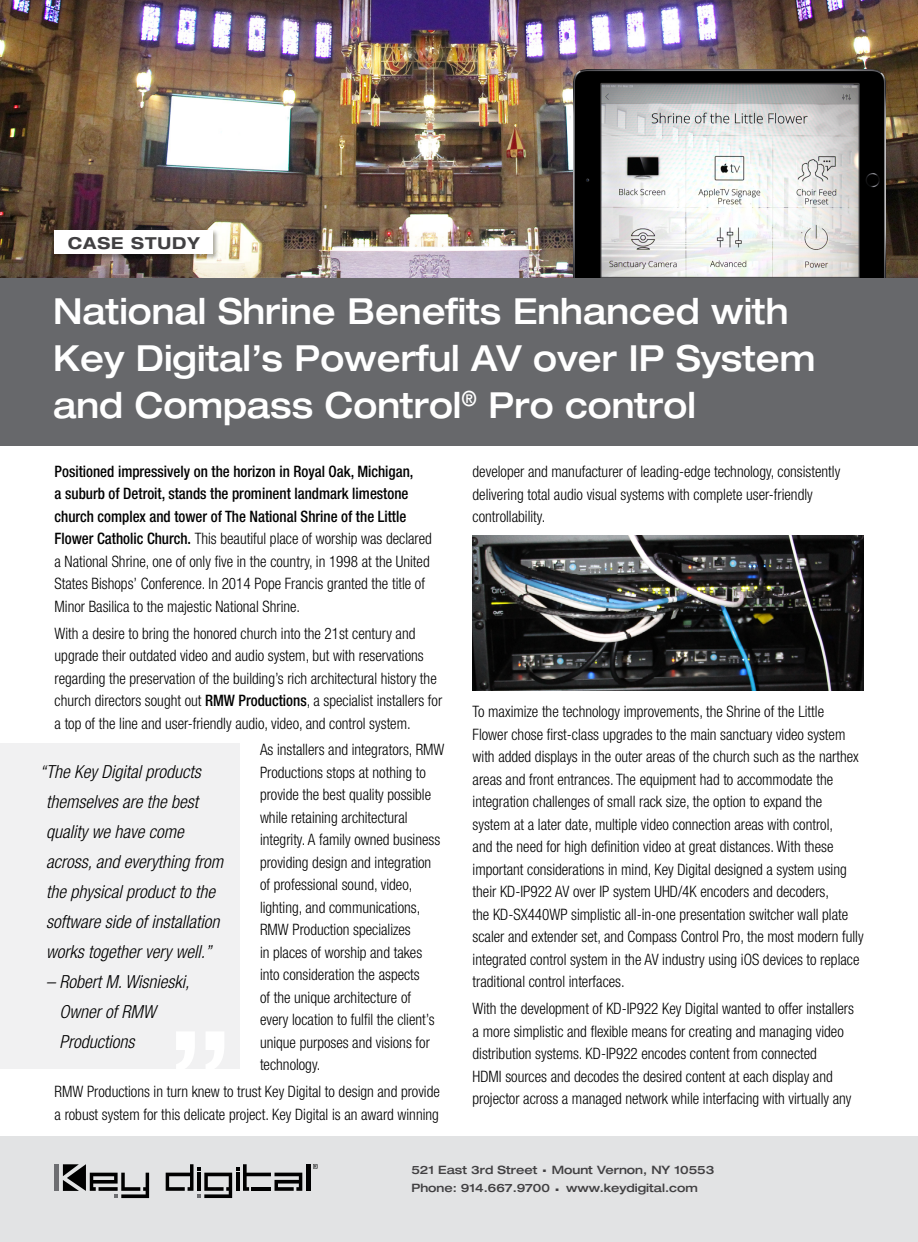
<style>
.page{position:relative;width:918px;height:1242px;background:#fff}
.page>*{position:absolute;margin:0;border:0;box-sizing:border-box;transform-origin:0 0}
.t1{font:500 expanded 36px/47px "Helvetica Neue";color:#fff;scale:.92 1}
.t2{font:italic 300 condensed 18px/30px "Helvetica Neue";color:#000}
.t3{font:700 expanded 16.5px "Helvetica Neue";letter-spacing:.06em;color:#414042;scale:.96 1}
.t4{font:300 condensed 15.75px/22.5px "Helvetica Neue";color:#000;scale:.96 1}
.t5{font:500 expanded 11.55px/18.8px "Helvetica Neue";color:#414042}
.s1{font-weight:500}
</style>
<div class="page">
<img style="left:0;top:0;width:918px;height:278px">
<img style="left:574px;top:70px;width:312px;height:208px">
<svg style="left:600px;top:83px;width:260px;height:195px"></svg>
<div style="left:0;top:1137px;width:918px;height:105px;background:#e2e3e4"></div>
<hr style="left:55px;top:1164px;width:4px;height:27px;background:#6d6e71">
<hr style="left:306px;top:1164px;width:4px;height:27px;background:#000">
<svg style="left:166px;top:1164px;width:136px;height:34px"></svg>
<svg style="left:63px;top:1164px;width:86px;height:34px"></svg>
<svg style="left:313px;top:1164px;width:5px;height:5px"></svg>
<div style="left:0;top:278px;width:918px;height:168px;background:#67686b"></div>
<div style="left:53px;top:229px;width:166px;height:31px;background:#000;opacity:.29"></div>
<div style="left:55px;top:230px;width:158px;height:24px;background:#fff"></div>
<img style="left:473px;top:535px;width:391px;height:156px">
<div style="left:0;top:743px;width:240px;height:325px;background:#f1f1f2"></div>
<svg style="left:176px;top:1032px;width:48px;height:37px"></svg>
<p class="t3" style="left:68px;top:232px;width:139px">CASE STUDY</p>
<h1 class="t1" style="left:53px;top:287px;width:830px">National Shrine Benefits Enhanced with<br>Key Digital’s Powerful AV over IP System and Compass Control<sup>®</sup> Pro control</h1>
<p class="t4" style="left:55px;top:460px;width:395px"><span class="s1">Positioned impressively on the horizon in Royal Oak, Michigan,<br>a suburb of Detroit, stands the prominent landmark limestone church complex and tower of The National Shrine of the Little Flower Catholic Church.</span> This beautiful place of worship was declared a National Shrine, one of only five in the country, in 1998 at the United States Bishops’ Conference. In 2014 Pope Francis granted the title of Minor Basilica to the majestic National Shrine.</p>
<p class="t4" style="left:55px;top:622px;width:405px">With a desire to bring the honored church into the 21st century and upgrade their outdated video and audio system, but with reservations regarding the preservation of the building’s rich architectural history the church directors sought out <span class="s1">RMW Productions</span>, a specialist installers for a top of the line and user-friendly audio, video, and control system.</p>
<p class="t4" style="left:260px;top:738px;width:194px">As installers and integrators, RMW<br>Productions stops at nothing to provide the best quality possible while retaining architectural integrity. A family owned business providing design and integration of professional sound, video, lighting, and communications,<br>RMW Production specializes<br>in places of worship and takes into consideration the aspects<br>of the unique architecture of<br>every location to fulfil the client’s unique purposes and visions for technology.</p>
<p class="t4" style="left:55px;top:1080px;width:403px">RMW Productions in turn knew to trust Key Digital to design and provide a robust system for this delicate project. Key Digital is an award winning</p>
<p class="t2" style="left:46px;top:756px;width:178px;text-indent:-6px">“The Key Digital products themselves are the best quality we have come across, and everything from the physical product to the software side of installation works together very well.”</p>
<p class="t2" style="left:59px;top:966px;width:131px;text-indent:-13px">– Robert M. Wisnieski,<br>Owner of RMW<br>Productions</p>
<p class="t4" style="left:473px;top:460px;width:385px">developer and manufacturer of leading-edge technology, consistently delivering total audio visual systems with complete user-friendly controllability.</p>
<p class="t4" style="left:473px;top:700px;width:409px">To maximize the technology improvements, the Shrine of the Little<br>Flower chose first-class upgrades to the main sanctuary video system with added displays in the outer areas of the church such as the narthex areas and front entrances. The equipment had to accommodate the integration challenges of small rack size, the option to expand the system at a later date, multiple video connection areas with control,<br>and the need for high definition video at great distances. With these important considerations in mind, Key Digital designed a system using their KD-IP922 AV over IP system UHD/4K encoders and decoders,<br>the KD-SX440WP simplistic all-in-one presentation switcher wall plate scaler and extender set, and Compass Control Pro, the most modern fully integrated control system in the AV industry using iOS devices to replace traditional control interfaces.</p>
<p class="t4" style="left:473px;top:997px;width:399px">With the development of KD-IP922 Key Digital wanted to offer installers a more simplistic and flexible means for creating and managing video distribution systems. KD-IP922 encodes content from connected<br>HDMI sources and decodes the desired content at each display and projector across a managed network while interfacing with virtually any</p>
<p class="t5" style="left:411px;top:1160px;width:305px">521 East 3rd Street <sup>.</sup> Mount Vernon, NY 10553<br>Phone: 914.667.9700 <sup>.</sup> www.keydigital.com</p>
</div>
